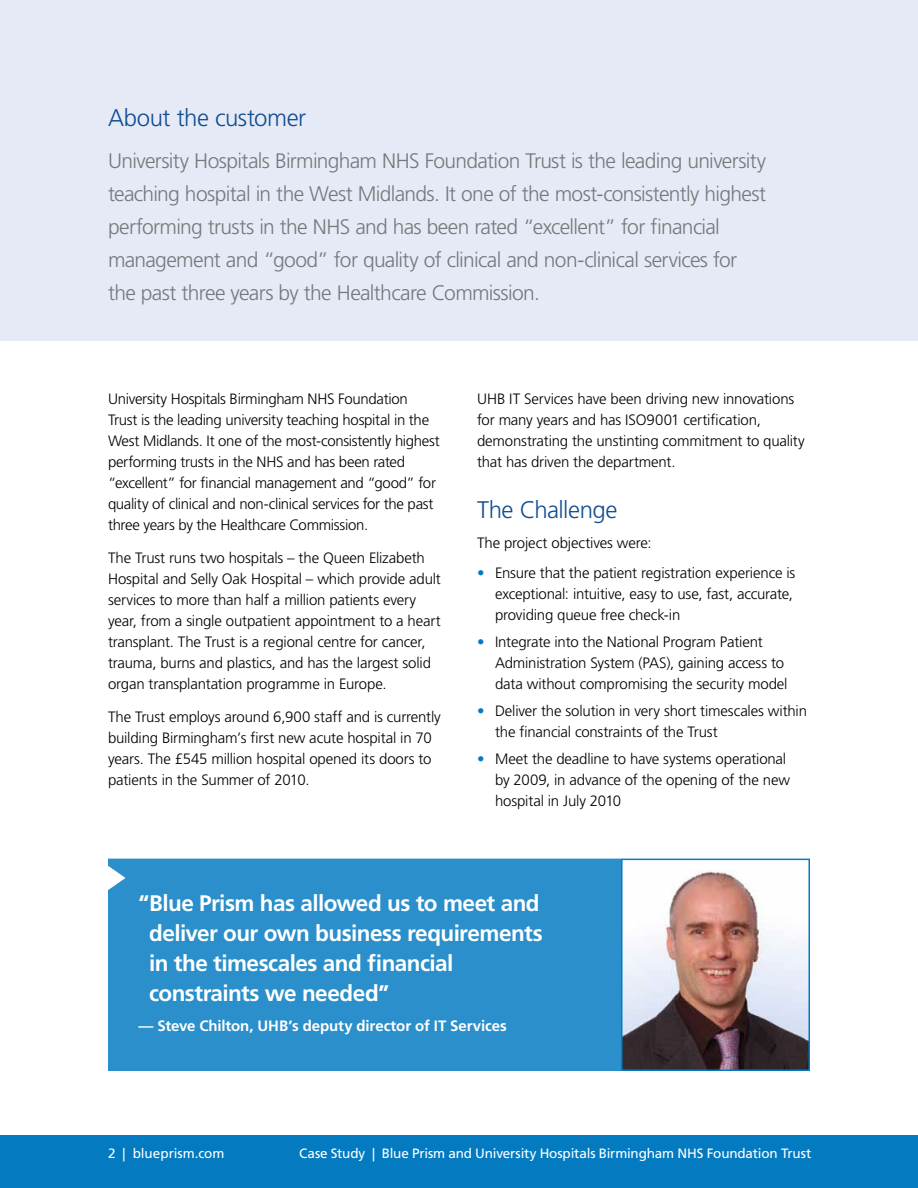
<style>
.page{position:relative;width:918px;height:1188px;background:#fff}
.page>*{position:absolute;margin:0;border:0;box-sizing:border-box;transform-origin:0 0}
.t1{font:300 24px "Frutiger LT Std";letter-spacing:-.02em;color:#124e91}
.t2{font:700 22.5px/30px "Frutiger LT Std";letter-spacing:-.025em;color:#fff}
.t3{font:300 21px/33px "Frutiger LT Std";letter-spacing:-.03em;color:#77787b}
.t4{font:300 15px/21px "Frutiger LT Std";letter-spacing:-.015em;color:#000}
.t5{font:700 15px "Frutiger LT Std";letter-spacing:-.005em;color:#fff}
.t6{font:13.5px "Frutiger LT Std";letter-spacing:-.01em;color:#fff}
.s1{color:#047bc1}
</style>
<div class="page">
<div style="left:0;top:1135px;width:918px;height:53px;background:#047bc1"></div>
<div style="left:108px;top:859px;width:513px;height:212px;background:#2a8fca"></div>
<div style="left:0;top:0;width:918px;height:340px;background:#e5eaf6"></div>
<img style="left:624px;top:870px;width:183px;height:198px">
<div style="left:621px;top:859px;width:189px;height:212px;border:2px solid #047bc1"></div>
<h1 class="t1" style="left:108px;top:104px;width:200px">About the customer</h1>
<p class="t3" style="left:108px;top:145px;width:660px">University Hospitals Birmingham NHS Foundation Trust is the leading university teaching hospital in the West Midlands. It one of the most-consistently highest performing trusts in the NHS and has been rated “excellent” for financial management and “good” for quality of clinical and non-clinical services for the past three years by the Healthcare Commission.</p>
<p class="t4" style="left:108px;top:388px;width:333px">University Hospitals Birmingham NHS Foundation Trust is the leading university teaching hospital in the West Midlands. It one of the most-consistently highest performing trusts in the NHS and has been rated “excellent” for financial management and “good” for quality of clinical and non-clinical services for the past three years by the Healthcare Commission.</p>
<p class="t4" style="left:108px;top:547px;width:334px">The Trust runs two hospitals – the Queen Elizabeth Hospital and Selly Oak Hospital – which provide adult services to more than half a million patients every year, from a single outpatient appointment to a heart transplant. The Trust is a regional centre for cancer, trauma, burns and plastics, and has the largest solid organ transplantation programme in Europe.</p>
<p class="t4" style="left:108px;top:706px;width:334px">The Trust employs around 6,900 staff and is currently building Birmingham’s first new acute hospital in 70 years. The £545 million hospital opened its doors to patients in the Summer of 2010.</p>
<p class="t4" style="left:477px;top:388px;width:329px">UHB IT Services have been driving new innovations for many years and has ISO9001 certification, demonstrating the unstinting commitment to quality that has driven the department.</p>
<h1 class="t1" style="left:477px;top:496px;width:142px">The Challenge</h1>
<p class="t4" style="left:477px;top:532px;width:176px">The project objectives were:</p>
<p class="t4" style="left:495px;top:562px;width:302px;text-indent:-18px"><span class="s1">•</span> Ensure that the patient registration experience is exceptional: intuitive, easy to use, fast, accurate, providing queue free check-in</p>
<p class="t4" style="left:495px;top:631px;width:294px;text-indent:-18px"><span class="s1">•</span> Integrate into the National Program Patient<br>Administration System (PAS), gaining access to data without compromising the security model</p>
<p class="t4" style="left:495px;top:700px;width:314px;text-indent:-18px"><span class="s1">•</span> Deliver the solution in very short timescales within the financial constraints of the Trust</p>
<p class="t4" style="left:495px;top:748px;width:297px;text-indent:-18px"><span class="s1">•</span> Meet the deadline to have systems operational by 2009, in advance of the opening of the new hospital in July 2010</p>
<h2 class="t2" style="left:149px;top:888px;width:395px;text-indent:-11px">“Blue Prism has allowed us to meet and deliver our own business requirements in the timescales and financial constraints we needed”</h2>
<p class="t5" style="left:139px;top:1017px;width:370px">— Steve Chilton, UHB’s deputy director of IT Services</p>
<p class="t6" style="left:108px;top:1145px;width:118px">2 | blueprism.com</p>
<p class="t6" style="left:299px;top:1145px;width:514px">Case Study | Blue Prism and University Hospitals Birmingham NHS Foundation Trust</p>
</div>
